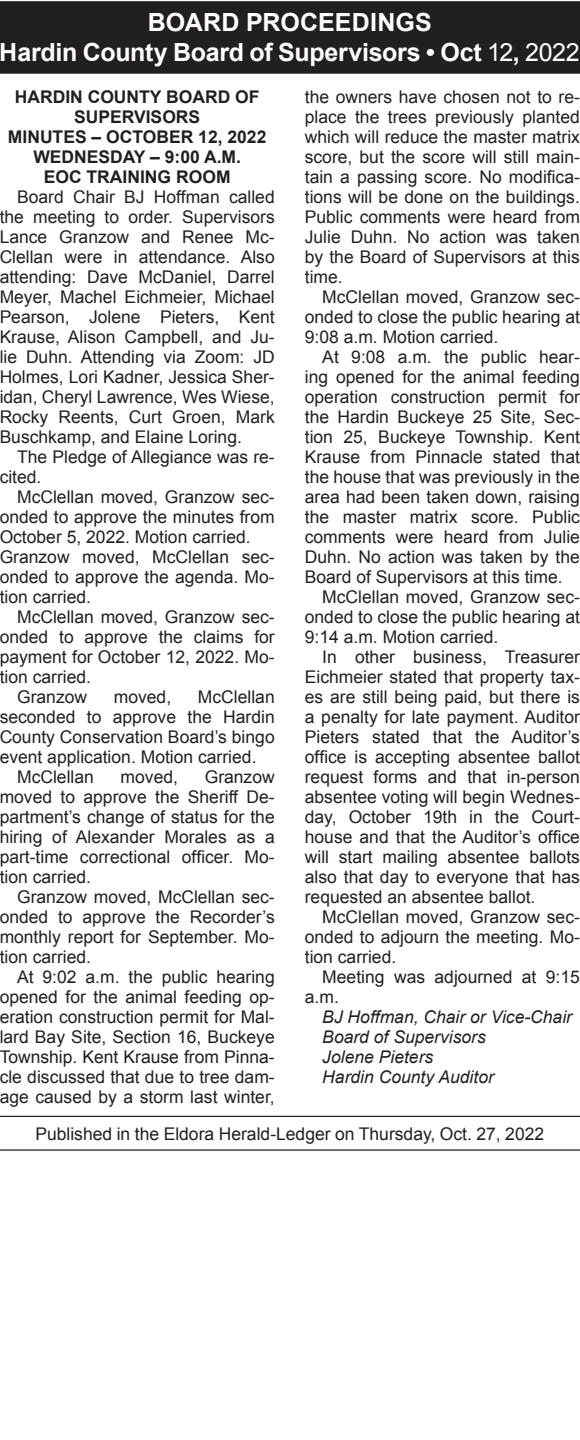
<style>
.page{position:relative;width:580px;height:1440px;background:#fff}
.page>*{position:absolute;margin:0;border:0;box-sizing:border-box;transform-origin:0 0}
.Reversed_Heading_Tit{font:700 25px "Arial";letter-spacing:-.015em;color:#fff}
.Reversed_Heading_All{font:700 25px "Arial";letter-spacing:.005em;color:#fff}
.footer_long{font:17.5px/20px "Arial";color:#231f20;text-align:justify}
.t1{font:700 17.5px/20px "Arial";color:#231f20;text-align:center}
.t2{font:italic 17.5px "Arial";color:#231f20}
.s1{font-weight:400}
</style>
<div class="page">
<div style="left:0;top:1px;width:580px;height:43px;background:#231f20"></div>
<div style="left:0;top:31px;width:580px;height:43px;background:#231f20"></div>
<hr style="left:0;top:1116px;width:580px;height:1px;background:#231f20">
<hr style="left:0;top:1149px;width:580px;height:2px;background:#231f20">
<p class="Reversed_Heading_All" style="left:148px;top:6px;width:285px">BOARD PROCEEDINGS</p>
<p class="Reversed_Heading_Tit" style="left:0;top:36px;width:581px">Hardin County Board of Supervisors • Oct <span class="s1">12</span>, <span class="s1">2022</span></p>
<p class="t1" style="left:15px;top:88px;width:246px">HARDIN COUNTY BOARD OF<br>SUPERVISORS</p>
<p class="t1" style="left:8px;top:128px;width:260px">MINUTES – OCTOBER 12, 2022</p>
<p class="t1" style="left:33px;top:148px;width:209px">WEDNESDAY – 9:00 A.M.</p>
<p class="t1" style="left:44px;top:168px;width:188px">EOC TRAINING ROOM</p>
<p class="footer_long" style="left:0;top:187px;width:276px;text-indent:18px">Board Chair BJ Hoffman called the meeting to order. Supervisors Lance Granzow and Renee Mc-Clellan were in attendance. Also attending: Dave McDaniel, Darrel Meyer, Machel Eichmeier, Michael Pearson, Jolene Pieters, Kent Krause, Alison Campbell, and Ju&shy;lie Duhn. Attending via Zoom: JD Holmes, Lori Kadner, Jessica Sher&shy;idan, Cheryl Lawrence, Wes Wiese, Rocky Reents, Curt Groen, Mark Buschkamp, and Elaine Loring.</p>
<p class="footer_long" style="left:0;top:447px;width:276px;text-indent:18px">The Pledge of Allegiance was re&shy;cited.</p>
<p class="footer_long" style="left:0;top:487px;width:276px;text-indent:18px">McClellan moved, Granzow sec&shy;onded to approve the minutes from October 5, 2022. Motion carried.</p>
<p class="footer_long" style="left:0;top:547px;width:276px">Granzow moved, McClellan sec&shy;onded to approve the agenda. Mo&shy;tion carried.</p>
<p class="footer_long" style="left:0;top:607px;width:276px;text-indent:18px">McClellan moved, Granzow sec&shy;onded to approve the claims for payment for October 12, 2022. Mo&shy;tion carried.</p>
<p class="footer_long" style="left:17px;top:687px;width:72px">Granzow</p>
<p class="footer_long" style="left:114px;top:687px;width:59px">moved,</p>
<p class="footer_long" style="left:0;top:687px;width:276px;text-indent:198px">McClellan seconded to approve the Hardin County Conservation Board’s bingo event application. Motion carried.</p>
<p class="footer_long" style="left:17px;top:767px;width:78px">McClellan</p>
<p class="footer_long" style="left:121px;top:767px;width:59px">moved,</p>
<p class="footer_long" style="left:0;top:767px;width:277px;text-indent:205px">Granzow moved to approve the Sheriff De&shy;partment’s change of status for the hiring of Alexander Morales as a part-time correctional officer. Mo&shy;tion carried.</p>
<p class="footer_long" style="left:0;top:887px;width:277px;text-indent:18px">Granzow moved, McClellan sec&shy;onded to approve the Recorder’s monthly report for September. Mo&shy;tion carried.</p>
<p class="footer_long" style="left:0;top:967px;width:276px;text-indent:18px">At 9:02 a.m. the public hearing opened for the animal feeding op&shy;eration construction permit for Mal&shy;lard Bay Site, Section 16, Buckeye Township. Kent Krause from Pinna&shy;cle discussed that due to tree dam&shy;age caused by a storm last winter,</p>
<p class="footer_long" style="left:305px;top:87px;width:276px">the owners have chosen not to re&shy;place the trees previously planted which will reduce the master matrix score, but the score will still main&shy;tain a passing score. No modifica&shy;tions will be done on the buildings.<br>Public comments were heard from Julie Duhn. No action was taken by the Board of Supervisors at this time.</p>
<p class="footer_long" style="left:305px;top:287px;width:276px;text-indent:18px">McClellan moved, Granzow sec&shy;onded to close the public hearing at 9:08 a.m. Motion carried.</p>
<p class="footer_long" style="left:305px;top:347px;width:277px;text-indent:18px">At 9:08 a.m. the public hear&shy;ing opened for the animal feeding operation construction permit for the Hardin Buckeye 25 Site, Sec&shy;tion 25, Buckeye Township. Kent Krause from Pinnacle stated that the house that was previously in the area had been taken down, raising the master matrix score. Public comments were heard from Julie Duhn. No action was taken by the Board of Supervisors at this time.</p>
<p class="footer_long" style="left:305px;top:587px;width:276px;text-indent:18px">McClellan moved, Granzow sec&shy;onded to close the public hearing at 9:14 a.m. Motion carried.</p>
<p class="footer_long" style="left:305px;top:647px;width:277px;text-indent:18px">In other business, Treasurer Eichmeier stated that property tax&shy;es are still being paid, but there is a penalty for late payment. Auditor Pieters stated that the Auditor’s office is accepting absentee ballot request forms and that in-person absentee voting will begin Wednes&shy;day, October 19th in the Court&shy;house and that the Auditor’s office will start mailing absentee ballots also that day to everyone that has requested an absentee ballot.</p>
<p class="footer_long" style="left:305px;top:907px;width:276px;text-indent:18px">McClellan moved, Granzow sec&shy;onded to adjourn the meeting. Mo&shy;tion carried.</p>
<p class="footer_long" style="left:305px;top:967px;width:276px;text-indent:18px">Meeting was adjourned at 9:15 a.m.</p>
<p class="t2" style="left:322px;top:1006px;width:251px">BJ Hoffman, Chair or Vice-Chair</p>
<p class="t2" style="left:322px;top:1026px;width:165px">Board of Supervisors</p>
<p class="t2" style="left:322px;top:1046px;width:112px">Jolene Pieters</p>
<p class="t2" style="left:322px;top:1066px;width:173px">Hardin County Auditor</p>
<p class="footer_long" style="left:35px;top:1124px;width:510px">Published in the Eldora Herald-Ledger on Thursday, Oct. 27, 2022</p>
</div>
